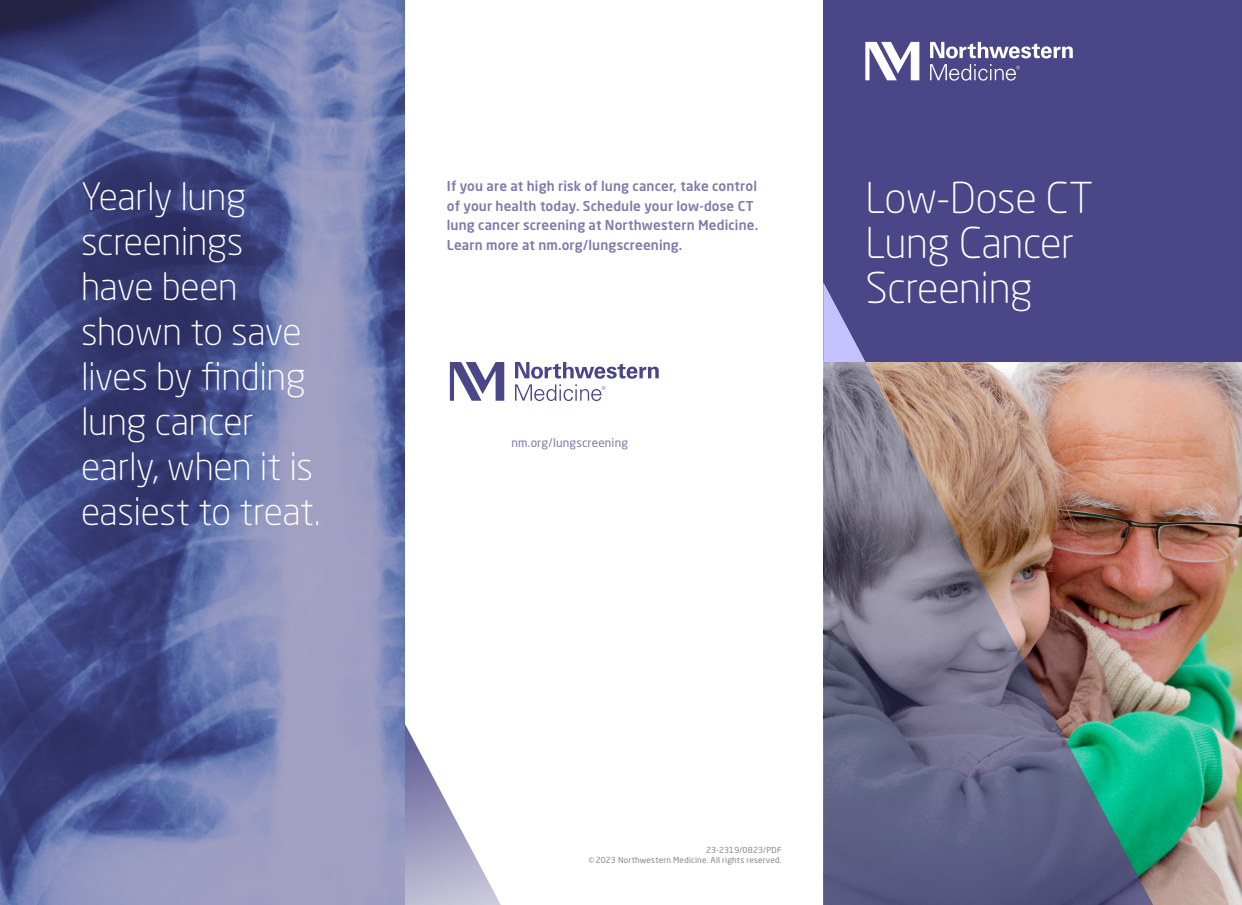
<style>
.page{position:relative;width:1242px;height:905px;background:#fff}
.page>*{position:absolute;margin:0;border:0;box-sizing:border-box;transform-origin:0 0}
.NM_-_4x9_Cover_Title{font:300 42px/45px "Neo Sans Pro";letter-spacing:-.01em;color:#fff}
.NM_-_Photo-Callout_Medium__Reverse{font:300 37.5px/45px "Neo Sans Pro";letter-spacing:-.01em;color:#fff}
.NM_-_Body_Copy{font:500 13.5px/19.5px "Neo Sans Pro";letter-spacing:.01em;color:#8179aa}
.NM_-_Contact_Info{font:11.85px "Neo Sans Pro";letter-spacing:.015em;color:#8179aa}
.NM_-_Signature_Copyright__right{font:8.25px/10.5px "Neo Sans Pro";letter-spacing:.02em;color:#848689;text-align:right}
</style>
<div class="page">
<img style="left:1160px;top:362px;width:82px;height:542px">
<img style="left:824px;top:362px;width:336px;height:542px">
<div style="left:824px;top:0;width:418px;height:362px;background:#4a4687"></div>
<svg style="left:405px;top:724px;width:95px;height:180px"></svg>
<svg style="left:0;top:0;width:405px;height:904px;background:#636c9f"></svg>
<svg style="left:930px;top:42px;width:143px;height:16px"></svg>
<svg style="left:865px;top:42px;width:54px;height:38px"></svg>
<svg style="left:930px;top:64px;width:90px;height:17px"></svg>
<svg style="left:450px;top:362px;width:54px;height:39px"></svg>
<svg style="left:515px;top:362px;width:144px;height:39px"></svg>
<p class="NM_-_Photo-Callout_Medium__Reverse" style="left:81px;top:173px;width:241px">Yearly lung screenings have been shown to save lives by finding lung cancer early, when it is easiest to treat.</p>
<p class="NM_-_Body_Copy" style="left:447px;top:176px;width:313px">If you are at high risk of lung cancer, take control of your health today. Schedule your low-dose CT lung cancer screening at Northwestern Medicine.<br>Learn more at nm.org/lungscreening.</p>
<p class="NM_-_Contact_Info" style="left:512px;top:435px;width:118px">nm.org/lungscreening</p>
<p class="NM_-_4x9_Cover_Title" style="left:865px;top:175px;width:229px">Low-Dose CT<br>Lung Cancer<br>Screening</p>
<p class="NM_-_Signature_Copyright__right" style="left:588px;top:844px;width:195px">23-2319/0823/PDF<br>©2023 Northwestern Medicine. All rights reserved.</p>
</div>
